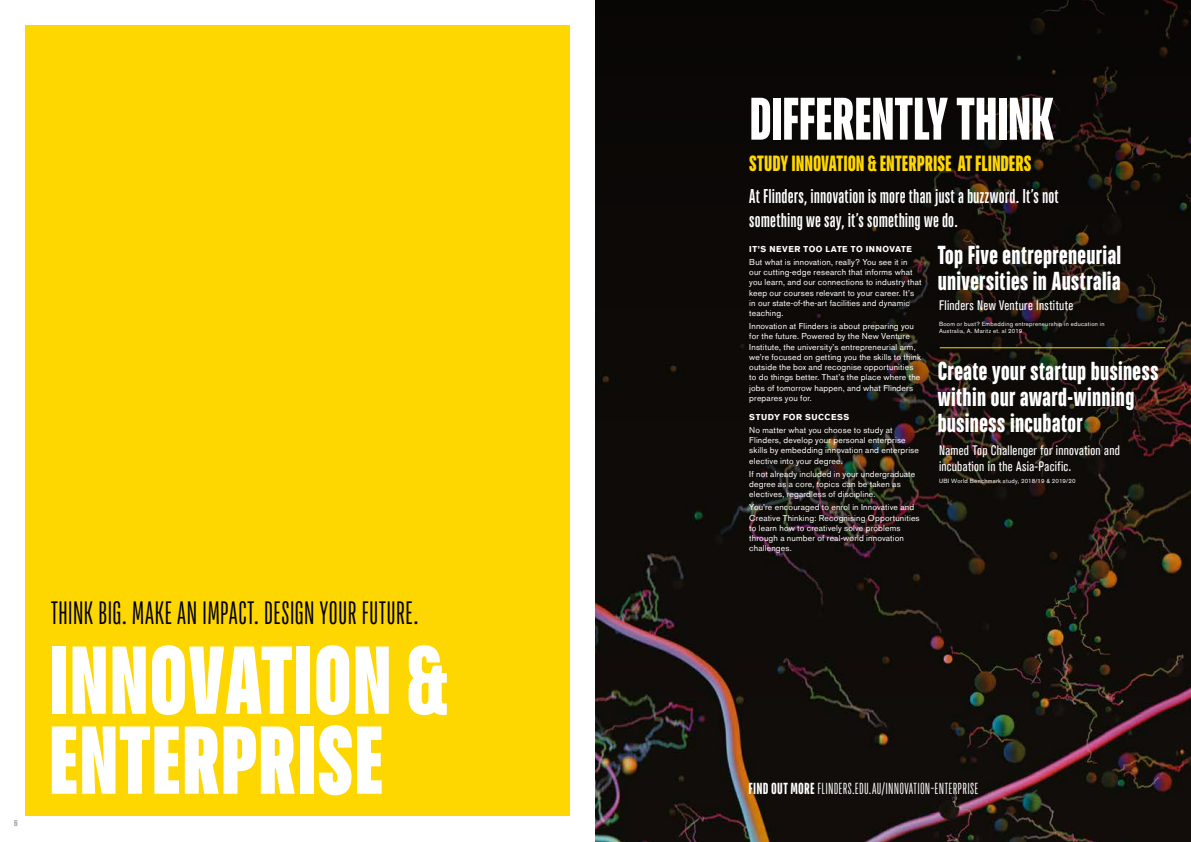
<style>
.page{position:relative;width:1191px;height:842px;background:#fff}
.page>*{position:absolute;margin:0;border:0;box-sizing:border-box;transform-origin:0 0}
.t1{font:900 96.1px/80px "TT Bluescreens";letter-spacing:.01em;color:#fff}
.t2{font:800 59.9px "TT Bluescreens";letter-spacing:-.01em;color:#fff}
.t3{font:32.3px "TT Bluescreens";letter-spacing:.005em;color:#000}
.t4{font:800 26px/26px "TT Bluescreens";letter-spacing:.015em;color:#fff}
.t5{font:800 22px "TT Bluescreens";color:#ffd700}
.t6{font:600 20px/24px "TT Bluescreens";letter-spacing:.01em;color:#fff}
.t7{font:16px "TT Bluescreens";letter-spacing:.02em;color:#fff}
.t8{font:condensed 13.7px/16px "Akzidenz Grotesk Std";letter-spacing:.02em;color:#fff}
.t9{font:700 condensed 9px "Akzidenz Grotesk BE";color:#9d9d9c}
.t10{font:8.5px/10.3px "Akzidenz Grotesk BE";letter-spacing:.02em;color:#fff}
.t11{font:700 8.5px "Akzidenz Grotesk BE";letter-spacing:.06em;color:#fff}
.t12{font:6px/7.2px "Akzidenz Grotesk BE";letter-spacing:.045em;color:#fff}
.s1{font-weight:700}
</style>
<div class="page">
<div style="left:26px;top:26px;width:544px;height:790px;background:#ffd700"></div>
<img style="left:595px;top:0;width:596px;height:842px">
<hr style="left:939px;top:347px;width:226px;height:1px;background:#ffd700">
<p class="t9" style="left:14px;top:818px;width:5px">6</p>
<h3 class="t3" style="left:51px;top:595px;width:369px">THINK BIG. MAKE AN IMPACT. DESIGN YOUR FUTURE.</h3>
<h1 class="t1" style="left:49px;top:639px;width:400px">INNOVATION &amp;<br>ENTERPRISE</h1>
<h2 class="t2" style="left:749px;top:84px;width:306px">DIFFERENTLY THINK</h2>
<h3 class="t5" style="left:749px;top:151px;width:283px">STUDY INNOVATION &amp; ENTERPRISE AT FLINDERS</h3>
<h3 class="t6" style="left:749px;top:183px;width:311px">At Flinders, innovation is more than just a buzzword. It’s not something we say, it’s something we do.</h3>
<p class="t11" style="left:749px;top:244px;width:164px">IT’S NEVER TOO LATE TO INNOVATE</p>
<p class="t10" style="left:749px;top:257px;width:174px">But what is innovation, really? You see it in our cutting-edge research that informs what you learn, and our connections to industry that keep our courses relevant to your career. It’s in our state-of-the-art facilities and dynamic teaching.</p>
<p class="t10" style="left:749px;top:321px;width:173px">Innovation at Flinders is about preparing you for the future. Powered by the New Venture Institute, the university’s entrepreneurial arm, we’re focused on getting you the skills to think outside the box and recognise opportunities to do things better. That’s the place where the jobs of tomorrow happen, and what Flinders prepares you for.</p>
<p class="t11" style="left:749px;top:412px;width:102px">STUDY FOR SUCCESS</p>
<p class="t10" style="left:749px;top:425px;width:171px">No matter what you choose to study at Flinders, develop your personal enterprise skills by embedding innovation and enterprise elective into your degree.</p>
<p class="t10" style="left:749px;top:469px;width:167px">If not already included in your undergraduate degree as a core, topics can be taken as electives, regardless of discipline.</p>
<p class="t10" style="left:749px;top:502px;width:172px">You’re encouraged to enrol in Innovative and Creative Thinking: Recognising Opportunities to learn how to creatively solve problems through a number of real-world innovation challenges.</p>
<h3 class="t4" style="left:937px;top:242px;width:185px">Top Five entrepreneurial universities in Australia</h3>
<h3 class="t8" style="left:939px;top:298px;width:136px">Flinders New Venture Institute</h3>
<p class="t12" style="left:939px;top:320px;width:167px">Boom or bust? Embedding entrepreneurship in education in<br>Australia, A. Maritz et. al 2019</p>
<h3 class="t4" style="left:937px;top:358px;width:222px">Create your startup business within our award-winning business incubator</h3>
<h3 class="t8" style="left:939px;top:443px;width:182px">Named Top Challenger for innovation and incubation in the Asia-Pacific.</h3>
<p class="t12" style="left:939px;top:478px;width:138px">UBI World Benchmark study, 2018/19 &amp; 2019/20</p>
<h3 class="t7" style="left:748px;top:779px;width:231px"><span class="s1">FIND OUT MORE</span> FLINDERS.EDU.AU/INNOVATION-ENTERPRISE</h3>
</div>
